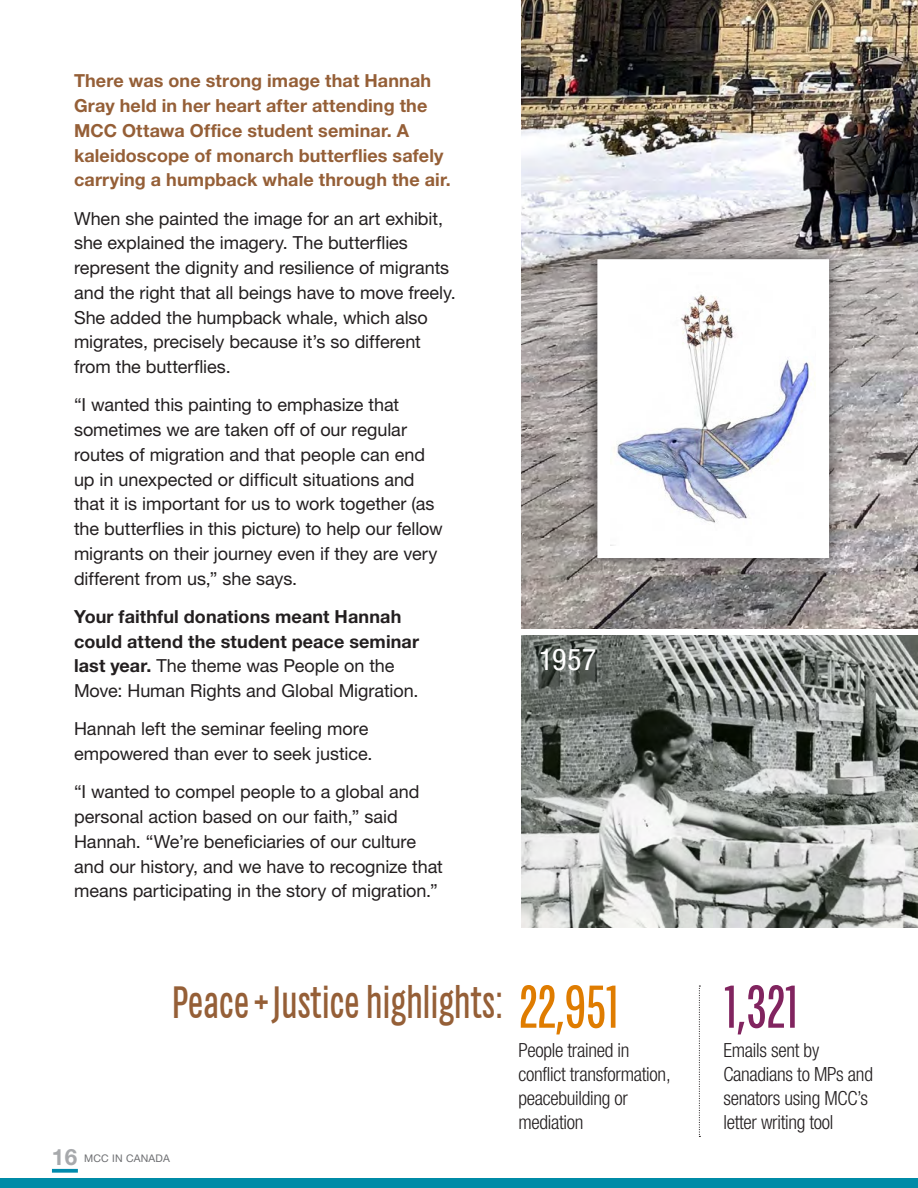
<style>
.page{position:relative;width:918px;height:1188px;background:#fff}
.page>*{position:absolute;margin:0;border:0;box-sizing:border-box;transform-origin:0 0}
.t1{font:60.15px "Chartwell Pies";color:#df7c00}
.t2{font:60.15px "Chartwell Pies";color:#81245f}
.t3{font:45px "Chartwell Pies";letter-spacing:-.01em;color:#955f37}
.t4{font:condensed 30px "Helvetica Neue";color:#fff}
.t5{font:300 condensed 19.5px/24px "Helvetica Neue";letter-spacing:-.015em;color:#231f20}
.t6{font:18px/24.8px "Helvetica Neue Roman MCC";letter-spacing:-.005em;color:#231f20}
.t7{font:18px/24.8px "Helvetica Neue Bold MCC";letter-spacing:.005em;color:#955f37}
.t8{font:18px/24.8px "Helvetica Neue Bold MCC";letter-spacing:.005em;color:#231f20}
.t9{font:10.5px "Helvetica Neue Roman MCC";letter-spacing:.02em;color:#6d6e71}
.s1{font-family:"Helvetica Neue Bold MCC"}
.s2{font-family:"Helvetica Neue Bold MCC";font-size:22.5px;color:#a7a9ac}
</style>
<div class="page">
<img style="left:521px;top:0;width:397px;height:629px">
<img style="left:521px;top:635px;width:397px;height:293px">
<div style="left:583px;top:244px;width:261px;height:329px;background:#231f20;opacity:.83"></div>
<div style="left:600px;top:262px;width:226px;height:293px;background:#fff"></div>
<img style="left:614px;top:294px;width:201px;height:229px">
<div style="left:0;top:1178px;width:918px;height:10px;background:#008ba7"></div>
<svg style="left:52px;top:1169px;width:26px;height:4px"></svg>
<svg style="left:699px;top:986px;width:1px;height:151px"></svg>
<p class="t7" style="left:74px;top:68px;width:378px">There was one strong image that Hannah Gray held in her heart after attending the MCC Ottawa Office student seminar. A kaleidoscope of monarch butterflies safely carrying a humpback whale through the air.</p>
<p class="t6" style="left:74px;top:206px;width:383px">When she painted the image for an art exhibit, she explained the imagery. The butterflies represent the dignity and resilience of migrants and the right that all beings have to move freely.<br>She added the humpback whale, which also migrates, precisely because it’s so different from the butterflies.</p>
<p class="t6" style="left:74px;top:392px;width:370px">“I wanted this painting to emphasize that sometimes we are taken off of our regular routes of migration and that people can end up in unexpected or difficult situations and that it is important for us to work together (as the butterflies in this picture) to help our fellow migrants on their journey even if they are very different from us,” she says.</p>
<p class="t8" style="left:74px;top:604px;width:347px">Your faithful donations meant Hannah could attend the student peace seminar</p>
<p class="t6" style="left:74px;top:653px;width:346px"><span class="s1">last year.</span> The theme was People on the<br>Move: Human Rights and Global Migration.</p>
<p class="t6" style="left:74px;top:716px;width:300px">Hannah left the seminar feeling more empowered than ever to seek justice.</p>
<p class="t6" style="left:74px;top:779px;width:370px">“I wanted to compel people to a global and personal action based on our faith,” said Hannah. “We’re beneficiaries of our culture and our history, and we have to recognize that means participating in the story of migration.”</p>
<h3 class="t4" style="left:539px;top:642px;width:59px">1957</h3>
<h2 class="t3" style="left:172px;top:975px;width:333px">Peace + Justice highlights:</h2>
<p class="t9" style="left:52px;top:1152px;width:120px"><span class="s2">16</span> MCC IN CANADA</p>
<h1 class="t1" style="left:518px;top:970px;width:103px">22,951</h1>
<p class="t5" style="left:518px;top:1038px;width:154px">People trained in conflict transformation, peacebuilding or mediation</p>
<h1 class="t2" style="left:723px;top:970px;width:77px">1,321</h1>
<p class="t5" style="left:723px;top:1038px;width:151px">Emails sent by<br>Canadians to MPs and senators using MCC’s letter writing tool</p>
</div>
